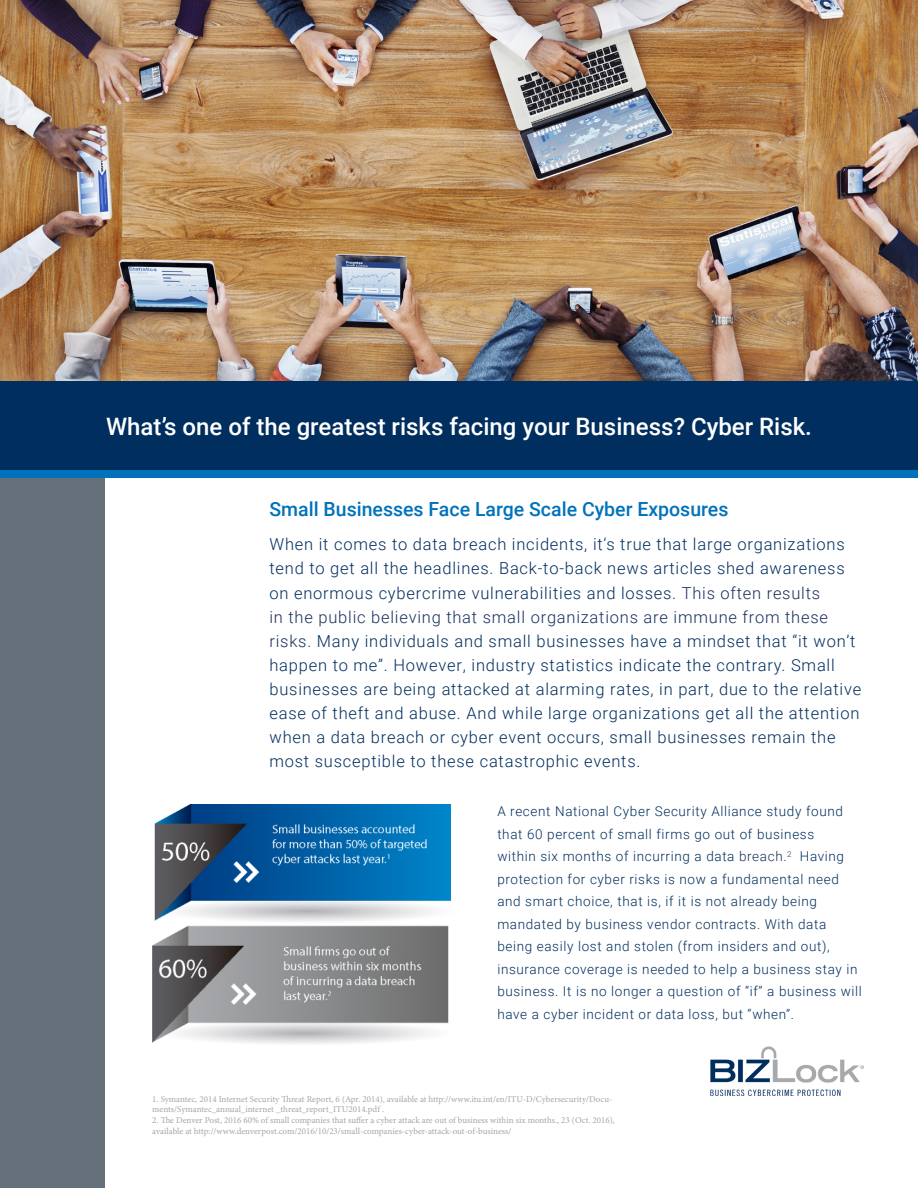
<style>
.page{position:relative;width:918px;height:1188px;background:#fff}
.page>*{position:absolute;margin:0;border:0;box-sizing:border-box;transform-origin:0 0}
.t1{font:500 24px "Roboto";color:#fff}
.t2{font:500 19.5px "Roboto";color:#0072bc}
.t3{font:300 16.5px/24px "Roboto";letter-spacing:.045em;color:#002e5e}
.t4{font:300 13.5px/22.5px "Roboto";letter-spacing:.045em;color:#002e5e}
.t5{font:9px/10.8px "Minion Pro";color:#a6a6a5}
.s1{color:#1a305c}
</style>
<div class="page">
<div style="left:0;top:448px;width:105px;height:740px;background:#66707b"></div>
<img style="left:0;top:0;width:918px;height:381px">
<div style="left:0;top:381px;width:918px;height:90px;background:#002e5e"></div>
<div style="left:0;top:470px;width:918px;height:8px;background:#0072bc"></div>
<img style="left:710px;top:1047px;width:154px;height:48px">
<img style="left:152px;top:805px;width:299px;height:239px">
<h1 class="t1" style="left:106px;top:410px;width:708px">What’s one of the greatest risks facing your Business? Cyber Risk.</h1>
<p class="t2" style="left:269px;top:495px;width:460px">Small Businesses Face Large Scale Cyber Exposures</p>
<p class="t3" style="left:269px;top:532px;width:593px">When it comes to data breach incidents, it’s true that large organizations tend to get all the headlines. Back-to-back news articles shed awareness on enormous cybercrime vulnerabilities and losses. <span class="s1">This often results<br>in the public believing that small organizations are immune from these risks.</span> Many individuals and small businesses have a mindset that “it won’t happen to me”. However, industry statistics indicate the contrary. Small businesses are being attacked at alarming rates, in part, due to the relative ease of theft and abuse. And while large organizations get all the attention when a data breach or cyber event occurs, small businesses remain the most susceptible to these catastrophic events.</p>
<p class="t4" style="left:497px;top:800px;width:366px">A recent National Cyber Security Alliance study found that 60 percent of small firms go out of business<br>within six months of incurring a data <span class="s1">breach.</span><sup>2</sup> Having protection for cyber risks is now a fundamental need and smart choice, that is, if it is not already being mandated by business vendor contracts. With data being easily lost and stolen (from insiders and out), insurance coverage is needed to help a business stay in business. It is no longer a question of “if” a business will have a cyber incident or data loss, but “when”.</p>
<p class="t5" style="left:152px;top:1093px;width:462px">1. Symantec, 2014 Internet Security Threat Report, 6 (Apr. 2014), available at http://www.itu.int/en/ITU-D/Cybersecurity/Docu&shy;ments/Symantec_annual_internet _threat_report_ITU2014.pdf .</p>
<p class="t5" style="left:152px;top:1115px;width:464px">2. The Denver Post, 2016 60% of small companies that suffer a cyber attack are out of business within six months., 23 (Oct. 2016), available at http://www.denverpost.com/2016/10/23/small-companies-cyber-attack-out-of-business/</p>
</div>
